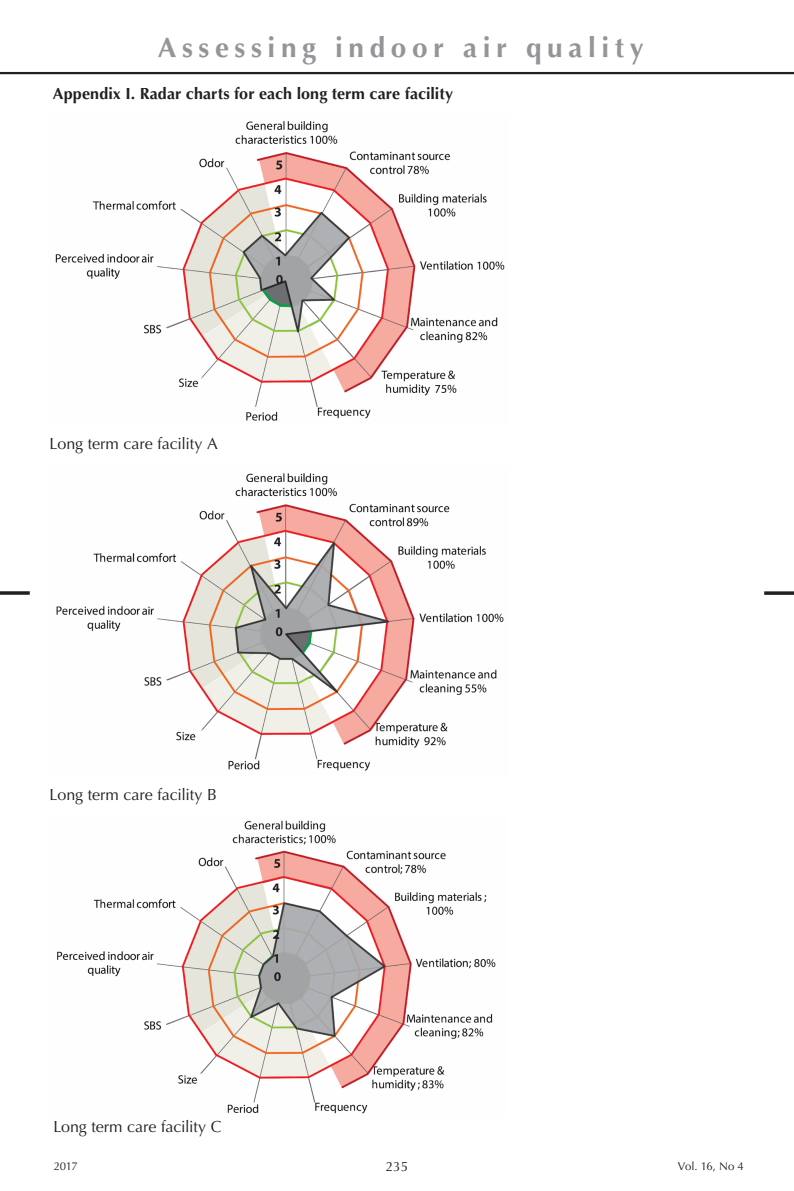
<style>
.page{position:relative;width:794px;height:1191px;background:#fff}
.page>*{position:absolute;margin:0;border:0;box-sizing:border-box;transform-origin:0 0}
.t1{font:700 28px "Optima LT Std";letter-spacing:.2em;color:#939598}
.Body_text{font:16.1px "Optima LT Std";letter-spacing:-.005em;color:#231f20}
.Heading_2{font:700 16.1px "Optima LT Std";letter-spacing:.005em;color:#231f20}
.t2{font:13.47px "Optima LT Std";color:#231f20}
.t3{font:11.38px "Optima LT Std";letter-spacing:-.02em;color:#231f20}
</style>
<div class="page">
<hr style="left:0;top:72px;width:794px;height:2px;background:#231f20">
<svg style="left:0;top:591px;width:30px;height:4px"></svg>
<svg style="left:764px;top:591px;width:30px;height:4px"></svg>
<img style="left:55px;top:121px;width:450px;height:300px">
<img style="left:56px;top:473px;width:448px;height:298px">
<img style="left:57px;top:820px;width:439px;height:294px">
<h1 class="t1" style="left:158px;top:31px;width:487px">Assessing indoor air quality</h1>
<p class="Heading_2" style="left:53px;top:84px;width:402px">Appendix I. Radar charts for each long term care facility</p>
<p class="Body_text" style="left:50px;top:434px;width:170px">Long term care facility A</p>
<p class="Body_text" style="left:50px;top:784px;width:169px">Long term care facility B</p>
<p class="Body_text" style="left:53px;top:1117px;width:170px">Long term care facility C</p>
<p class="t3" style="left:54px;top:1159px;width:25px">2017</p>
<p class="t2" style="left:386px;top:1158px;width:24px">235</p>
<p class="t3" style="left:678px;top:1159px;width:67px">Vol. 16, No 4</p>
</div>
